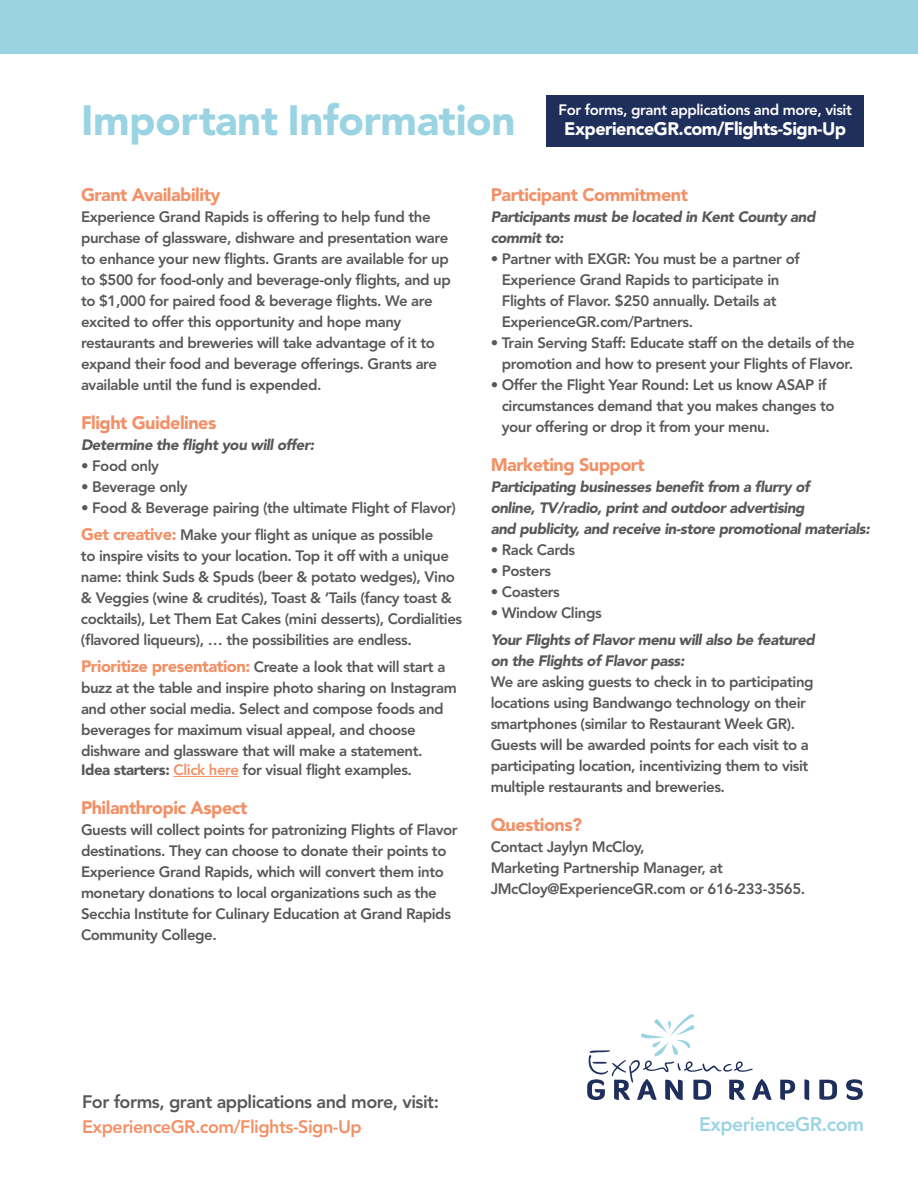
<style>
.page{position:relative;width:918px;height:1188px;background:#fff}
.page>*{position:absolute;margin:0;border:0;box-sizing:border-box;transform-origin:0 0}
.t1{font:900 42px "Avenir";letter-spacing:-.01em;color:#9ad4e3}
.t2{font:800 19.5px "Avenir";letter-spacing:-.03em;color:#9ad4e3}
.t3{font:900 18px "Avenir";letter-spacing:-.03em;color:#f29167}
.t4{font:800 18px "Avenir";letter-spacing:-.03em;color:#57585a}
.t5{font:900 18px "Avenir";letter-spacing:-.03em;color:#fff}
.t6{font:800 18px "Avenir";letter-spacing:-.03em;color:#f29167}
.t7{font:800 15px/21px "Avenir";letter-spacing:-.03em;color:#57585a}
.t8{font:italic 900 15px/21px "Avenir";letter-spacing:-.03em;color:#57585a}
.t9{font:800 15px "Avenir";letter-spacing:-.03em;color:#fff}
.s1{font-weight:900;font-size:16.5px;color:#f29167}
.s2{font-weight:900}
.s3{color:#f29167}
</style>
<div class="page">
<hr style="left:174px;top:776px;width:65px;height:1px;background:#f29167">
<div style="left:546px;top:95px;width:318px;height:51px;background:#1f2f5b"></div>
<div style="left:0;top:0;width:918px;height:54px;background:#9ad4e3"></div>
<svg style="left:780px;top:1080px;width:15px;height:20px"></svg>
<svg style="left:804px;top:1079px;width:5px;height:21px"></svg>
<svg style="left:819px;top:1080px;width:18px;height:20px"></svg>
<svg style="left:846px;top:1079px;width:17px;height:21px"></svg>
<svg style="left:587px;top:1014px;width:185px;height:86px"></svg>
<h1 class="t1" style="left:81px;top:94px;width:436px">Important Information</h1>
<p class="t9" style="left:559px;top:101px;width:295px">For forms, grant applications and more, visit</p>
<p class="t5" style="left:564px;top:117px;width:284px">ExperienceGR.com/Flights-Sign-Up</p>
<p class="t3" style="left:81px;top:183px;width:141px">Grant Availability</p>
<p class="t7" style="left:81px;top:206px;width:371px">Experience Grand Rapids is offering to help fund the purchase of glassware, dishware and presentation ware to enhance your new flights. Grants are available for up to $500 for food-only and beverage-only flights, and up to $1,000 for paired food &amp; beverage flights. We are excited to offer this opportunity and hope many restaurants and breweries will take advantage of it to expand their food and beverage offerings. Grants are available until the fund is expended.</p>
<p class="t3" style="left:81px;top:411px;width:137px">Flight Guidelines</p>
<p class="t8" style="left:81px;top:434px;width:235px">Determine the flight you will offer:</p>
<p class="t7" style="left:81px;top:455px;width:79px">• Food only</p>
<p class="t7" style="left:81px;top:476px;width:108px">• Beverage only</p>
<p class="t7" style="left:81px;top:494px;width:377px;line-height:27px">• Food &amp; Beverage pairing (the ultimate Flight of Flavor)<br><span class="s1">Get creative:</span> Make your flight as unique as possible</p>
<p class="t7" style="left:81px;top:545px;width:383px">to inspire visits to your location. Top it off with a unique name: think Suds &amp; Spuds (beer &amp; potato wedges), Vino &amp; Veggies (wine &amp; crudités), Toast &amp; ‘Tails (fancy toast &amp; cocktails), Let Them Eat Cakes (mini desserts), Cordialities (flavored liqueurs), … the possibilities are endless.</p>
<p class="t7" style="left:81px;top:656px;width:377px"><span class="s1">Prioritize presentation:</span> Create a look that will start a buzz at the table and inspire photo sharing on Instagram and other social media. Select and compose foods and beverages for maximum visual appeal, and choose dishware and glassware that will make a statement.</p>
<p class="t7" style="left:81px;top:759px;width:333px"><span class="s2">Idea starters:</span> <span class="s3">Click here</span> for visual flight examples.</p>
<p class="t3" style="left:81px;top:797px;width:168px">Philanthropic Aspect</p>
<p class="t7" style="left:81px;top:819px;width:378px">Guests will collect points for patronizing Flights of Flavor destinations. They can choose to donate their points to Experience Grand Rapids, which will convert them into monetary donations to local organizations such as the Secchia Institute for Culinary Education at Grand Rapids Community College.</p>
<p class="t3" style="left:491px;top:183px;width:199px">Participant Commitment</p>
<p class="t8" style="left:491px;top:206px;width:326px">Participants must be located in Kent County and commit to:</p>
<p class="t7" style="left:502px;top:248px;width:299px;text-indent:-11px">• Partner with EXGR: You must be a partner of Experience Grand Rapids to participate in Flights of Flavor. $250 annually. Details at ExperienceGR.com/Partners.</p>
<p class="t7" style="left:491px;top:332px;width:366px;text-align:right">• Train Serving Staff: Educate staff on the details of the promotion and how to present your Flights of Flavor.</p>
<p class="t7" style="left:502px;top:374px;width:334px;text-indent:-11px">• Offer the Flight Year Round: Let us know ASAP if circumstances demand that you makes changes to your offering or drop it from your menu.</p>
<p class="t3" style="left:491px;top:453px;width:156px">Marketing Support</p>
<p class="t8" style="left:491px;top:476px;width:381px">Participating businesses benefit from a flurry of<br>online, TV/radio, print and outdoor advertising<br>and publicity, and receive in-store promotional materials:</p>
<p class="t7" style="left:491px;top:539px;width:86px">• Rack Cards</p>
<p class="t7" style="left:491px;top:560px;width:62px">• Posters</p>
<p class="t7" style="left:491px;top:581px;width:71px">• Coasters</p>
<p class="t7" style="left:491px;top:602px;width:113px">• Window Clings</p>
<p class="t8" style="left:491px;top:629px;width:326px">Your Flights of Flavor menu will also be featured on the Flights of Flavor pass:</p>
<p class="t7" style="left:491px;top:671px;width:324px">We are asking guests to check in to participating locations using Bandwango technology on their smartphones (similar to Restaurant Week GR).<br>Guests will be awarded points for each visit to a participating location, incentivizing them to visit multiple restaurants and breweries.</p>
<p class="t3" style="left:491px;top:813px;width:93px">Questions?</p>
<p class="t7" style="left:491px;top:836px;width:316px">Contact Jaylyn McCloy,<br>Marketing Partnership Manager, at<br>JMcCloy@ExperienceGR.com or 616-233-3565.</p>
<p class="t4" style="left:82px;top:1091px;width:358px">For forms, grant applications and more, visit:</p>
<p class="t6" style="left:82px;top:1116px;width:281px">ExperienceGR.com/Flights-Sign-Up</p>
<h2 class="t2" style="left:699px;top:1112px;width:166px">ExperienceGR.com</h2>
</div>
